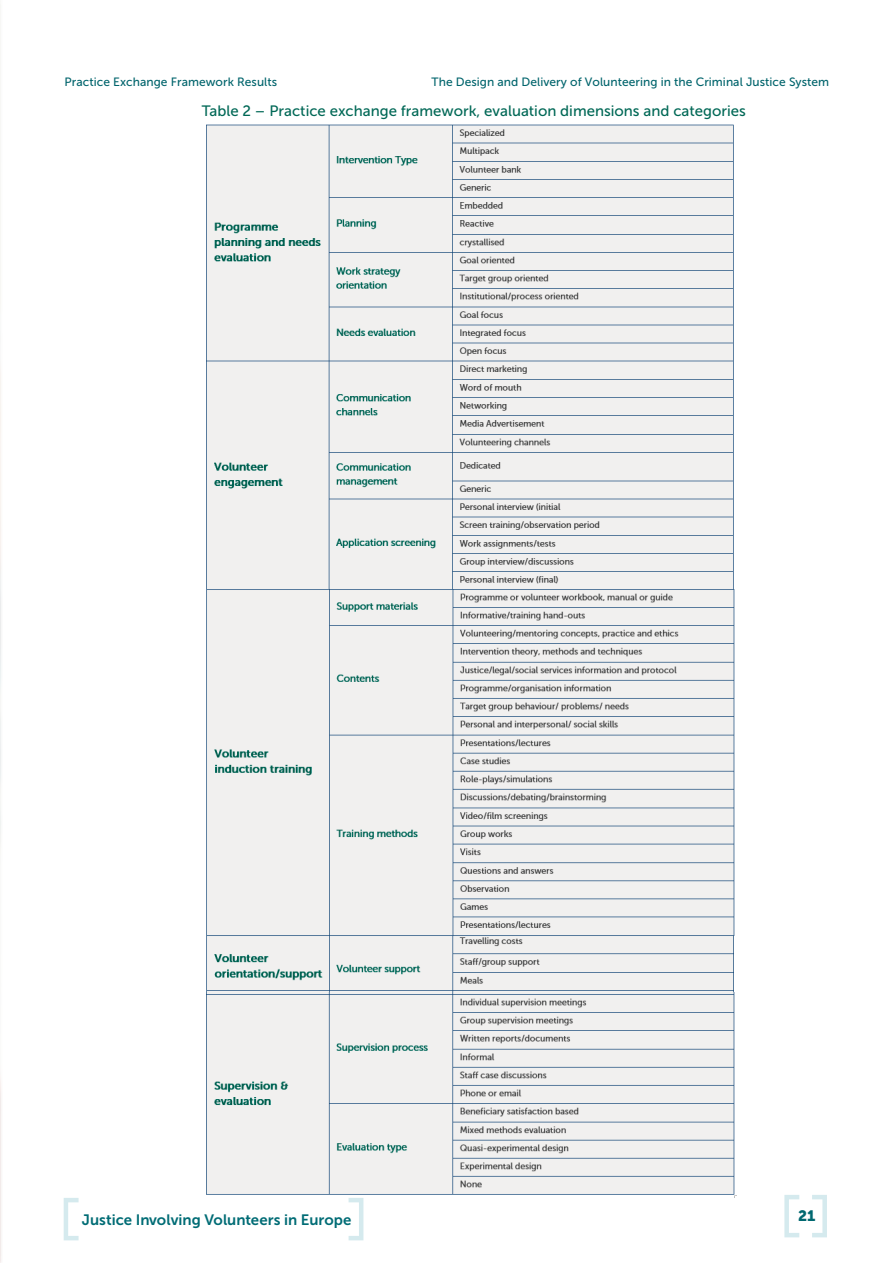
<style>
.page{position:relative;width:893px;height:1263px;background:#fff}
.page>*{position:absolute;margin:0;border:0;box-sizing:border-box;transform-origin:0 0}
.t1{font:15px "Museo Sans 500";color:#006856}
.t2{font:15px "Museo Sans 700";color:#006c75}
.t3{font:15px "Museo Sans 900";color:#006870}
.t4{font:12px "Museo Sans 500";letter-spacing:.005em;color:#00646c}
</style>
<div class="page">
<img style="left:206px;top:124px;width:529px;height:466px">
<img style="left:206px;top:936px;width:530px;height:262px">
<img style="left:206px;top:590px;width:529px;height:346px">
<svg style="left:64px;top:1198px;width:15px;height:42px"></svg>
<svg style="left:349px;top:1198px;width:14px;height:42px"></svg>
<svg style="left:784px;top:1195px;width:15px;height:42px"></svg>
<svg style="left:812px;top:1195px;width:15px;height:42px"></svg>
<p class="t4" style="left:64px;top:75px;width:214px">Practice Exchange Framework Results</p>
<p class="t4" style="left:432px;top:75px;width:399px">The Design and Delivery of Volunteering in the Criminal Justice System</p>
<p class="t1" style="left:202px;top:103px;width:545px">Table 2 – Practice exchange framework, evaluation dimensions and categories</p>
<p class="t2" style="left:82px;top:1211px;width:271px">Justice Involving Volunteers in Europe</p>
<p class="t3" style="left:798px;top:1207px;width:19px">21</p>
</div>
